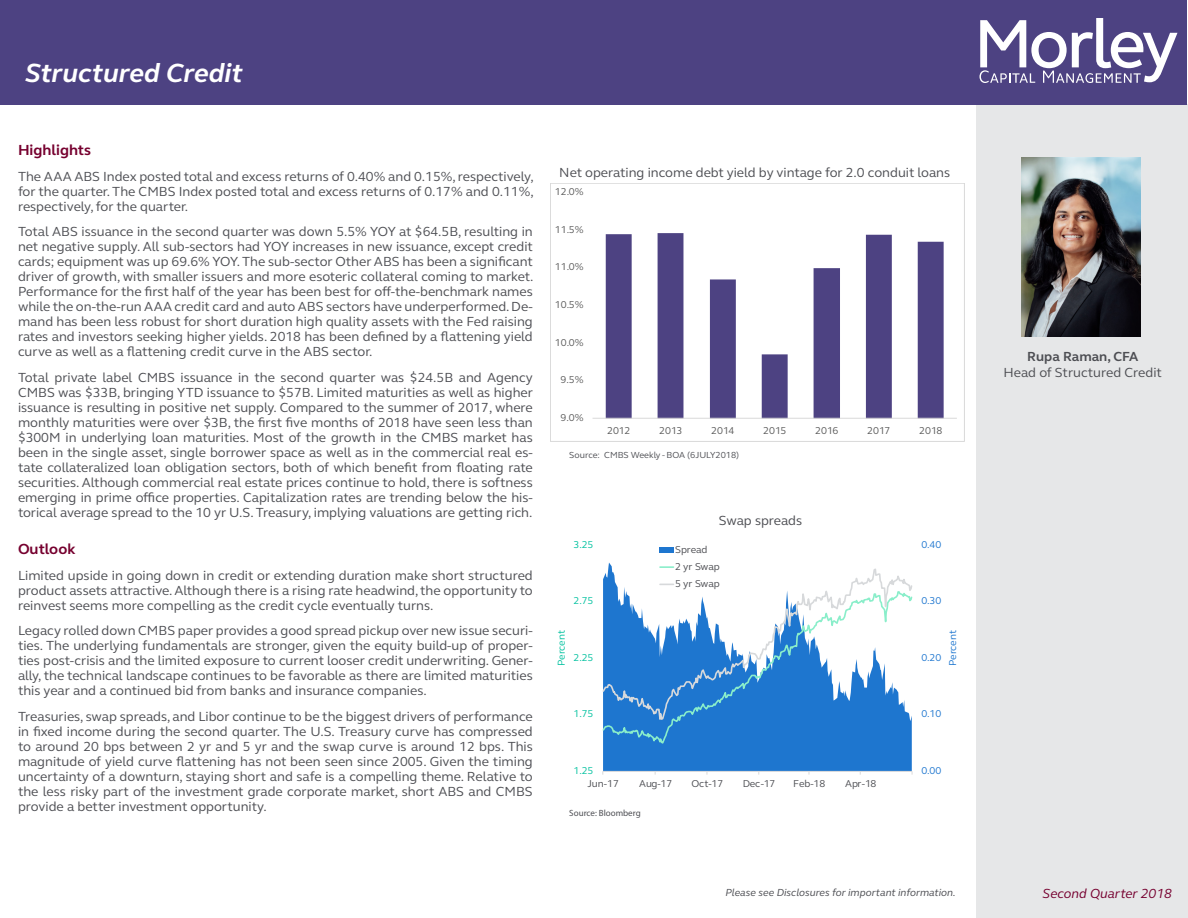
<style>
.page{position:relative;width:1188px;height:918px;background:#fff}
.page>*{position:absolute;margin:0;border:0;box-sizing:border-box;transform-origin:0 0}
.t1{font:italic 700 27px "FS Elliot Pro";color:#fff}
.Highlights_and_Outlo{font:700 15px "FS Elliot Pro";color:#76002f}
.Highlights_and_Outlo-2{font:13.5px/15px "FS Elliot Pro";color:#4d4e53;text-align:justify}
.t2{font:italic 13.5px "FS Elliot Pro";color:#76002f}
.t3{font:700 13.5px "FS Elliot Pro";color:#4d4e53}
.t4{font:italic 10.5px "FS Elliot Pro";color:#4d4e53}
.t5{font:10.2px "FS Elliot Pro";letter-spacing:.005em;color:#595959}
.t6{font:10.2px/17.2px "FS Elliot Pro";letter-spacing:-.01em;color:#4d4e53}
.t7{font:10.2px "FS Elliot Pro";letter-spacing:.005em;color:#1e76cf}
.t8{font:10.2px "FS Elliot Pro";letter-spacing:.005em;color:#00c19f}
.t9{font:9px "FS Elliot Pro";color:#4d4e53}
.t10{font:9px "Myriad Pro";color:#4d4e53}
</style>
<div class="page">
<div style="left:976px;top:105px;width:211px;height:813px;background:#e6e7e8"></div>
<div style="left:1px;top:0;width:1186px;height:105px;background:#4d4282"></div>
<svg style="left:980px;top:18px;width:197px;height:65px"></svg>
<img style="left:1021px;top:158px;width:119px;height:178px">
<svg style="left:606px;top:233px;width:338px;height:185px"></svg>
<hr style="left:593px;top:418px;width:364px;height:1px;background:#d9d9d9">
<div style="left:550px;top:183px;width:415px;height:259px;border:1px solid #d9d9d9"></div>
<svg style="left:603px;top:563px;width:309px;height:208px;background:#3e89d5"></svg>
<hr style="left:603px;top:771px;width:309px;height:1px;background:#d9d9d9">
<div style="left:603px;top:735px;width:309px;height:12px;background:#1e76cf"></div>
<svg style="left:603px;top:567px;width:309px;height:168px"></svg>
<div style="left:660px;top:547px;width:14px;height:6px;background:#1e76cf"></div>
<svg style="left:660px;top:566px;width:13px;height:2px"></svg>
<svg style="left:660px;top:584px;width:13px;height:1px"></svg>
<p class="t1" style="left:25px;top:55px;width:219px">Structured Credit</p>
<p class="Highlights_and_Outlo" style="left:18px;top:140px;width:75px">Highlights</p>
<p class="Highlights_and_Outlo-2" style="left:18px;top:168px;width:517px">The AAA ABS Index posted total and excess returns of 0.40% and 0.15%, respectively, for the quarter. The CMBS Index posted total and excess returns of 0.17% and 0.11%, respectively, for the quarter.</p>
<p class="Highlights_and_Outlo-2" style="left:18px;top:224px;width:517px">Total ABS issuance in the second quarter was down 5.5% YOY at $64.5B, resulting in net negative supply. All sub-sectors had YOY increases in new issuance, except credit cards; equipment was up 69.6% YOY. The sub-sector Other ABS has been a significant driver of growth, with smaller issuers and more esoteric collateral coming to market.<br>Performance for the first half of the year has been best for off-the-benchmark names while the on-the-run AAA credit card and auto ABS sectors have underperformed. De&shy;mand has been less robust for short duration high quality assets with the Fed raising rates and investors seeking higher yields. 2018 has been defined by a flattening yield curve as well as a flattening credit curve in the ABS sector.</p>
<p class="Highlights_and_Outlo-2" style="left:18px;top:369px;width:516px">Total private label CMBS issuance in the second quarter was $24.5B and Agency CMBS was $33B, bringing YTD issuance to $57B. Limited maturities as well as higher issuance is resulting in positive net supply. Compared to the summer of 2017, where monthly maturities were over $3B, the first five months of 2018 have seen less than $300M in underlying loan maturities. Most of the growth in the CMBS market has been in the single asset, single borrower space as well as in the commercial real es&shy;tate collateralized loan obligation sectors, both of which benefit from floating rate securities. Although commercial real estate prices continue to hold, there is softness emerging in prime office properties. Capitalization rates are trending below the his&shy;torical average spread to the 10 yr U.S. Treasury, implying valuations are getting rich.</p>
<p class="Highlights_and_Outlo" style="left:18px;top:539px;width:59px">Outlook</p>
<p class="Highlights_and_Outlo-2" style="left:18px;top:567px;width:516px">Limited upside in going down in credit or extending duration make short structured product assets attractive. Although there is a rising rate headwind, the opportunity to reinvest seems more compelling as the credit cycle eventually turns.</p>
<p class="Highlights_and_Outlo-2" style="left:18px;top:623px;width:516px">Legacy rolled down CMBS paper provides a good spread pickup over new issue securi&shy;ties. The underlying fundamentals are stronger, given the equity build-up of proper&shy;ties post-crisis and the limited exposure to current looser credit underwriting. Gener&shy;ally, the technical landscape continues to be favorable as there are limited maturities this year and a continued bid from banks and insurance companies.</p>
<p class="Highlights_and_Outlo-2" style="left:18px;top:708px;width:516px">Treasuries, swap spreads, and Libor continue to be the biggest drivers of performance in fixed income during the second quarter. The U.S. Treasury curve has compressed to around 20 bps between 2 yr and 5 yr and the swap curve is around 12 bps. This magnitude of yield curve flattening has not been seen since 2005. Given the timing uncertainty of a downturn, staying short and safe is a compelling theme. Relative to the less risky part of the investment grade corporate market, short ABS and CMBS provide a better investment opportunity.</p>
<p class="Highlights_and_Outlo-2" style="left:559px;top:165px;width:392px">Net operating income debt yield by vintage for 2.0 conduit loans</p>
<p class="t5" style="left:555px;top:185px;width:30px">12.0%</p>
<p class="t5" style="left:555px;top:223px;width:30px">11.5%</p>
<p class="t5" style="left:555px;top:260px;width:30px">11.0%</p>
<p class="t5" style="left:555px;top:298px;width:30px">10.5%</p>
<p class="t5" style="left:555px;top:335px;width:30px">10.0%</p>
<p class="t5" style="left:561px;top:373px;width:24px">9.5%</p>
<p class="t5" style="left:561px;top:411px;width:24px">9.0%</p>
<p class="t5" style="left:607px;top:424px;width:25px">2012</p>
<p class="t5" style="left:659px;top:424px;width:25px">2013</p>
<p class="t5" style="left:711px;top:424px;width:25px">2014</p>
<p class="t5" style="left:763px;top:424px;width:25px">2015</p>
<p class="t5" style="left:815px;top:424px;width:25px">2016</p>
<p class="t5" style="left:867px;top:424px;width:25px">2017</p>
<p class="t5" style="left:919px;top:424px;width:25px">2018</p>
<p class="t9" style="left:569px;top:449px;width:171px">Source: CMBS Weekly - BOA (6JULY2018)</p>
<p class="t8" style="left:574px;top:538px;width:21px">3.25</p>
<p class="t8" style="left:574px;top:594px;width:21px">2.75</p>
<p class="Highlights_and_Outlo-2" style="left:719px;top:513px;width:85px">Swap spreads</p>
<p class="t6" style="left:675px;top:540px;width:46px">Spread<br>2 yr Swap<br>5 yr Swap</p>
<p class="t7" style="left:921px;top:538px;width:21px">0.40</p>
<p class="t7" style="left:921px;top:594px;width:21px">0.30</p>
<p class="t8" style="left:554px;top:666px;width:37px;rotate:-90deg">Percent</p>
<p class="t7" style="left:946px;top:666px;width:37px;rotate:-90deg">Percent</p>
<p class="t8" style="left:574px;top:650px;width:21px">2.25</p>
<p class="t7" style="left:921px;top:650px;width:21px">0.20</p>
<p class="t8" style="left:574px;top:707px;width:21px">1.75</p>
<p class="t8" style="left:574px;top:763px;width:21px">1.25</p>
<p class="t6" style="left:588px;top:774px;width:33px">Jun-17</p>
<p class="t6" style="left:639px;top:774px;width:35px">Aug-17</p>
<p class="t6" style="left:692px;top:774px;width:33px">Oct-17</p>
<p class="t6" style="left:743px;top:774px;width:34px">Dec-17</p>
<p class="t6" style="left:793px;top:774px;width:34px">Feb-18</p>
<p class="t6" style="left:845px;top:774px;width:33px">Apr-18</p>
<p class="t10" style="left:569px;top:807px;width:73px">Source: Bloomberg</p>
<p class="t7" style="left:921px;top:707px;width:21px">0.10</p>
<p class="t7" style="left:921px;top:763px;width:21px">0.00</p>
<p class="t3" style="left:1027px;top:347px;width:113px">Rupa Raman, CFA</p>
<p class="Highlights_and_Outlo-2" style="left:1004px;top:364px;width:160px">Head of Structured Credit</p>
<p class="t4" style="left:725px;top:885px;width:232px">Please see Disclosures for important information.</p>
<p class="t2" style="left:1043px;top:885px;width:131px">Second Quarter 2018</p>
</div>
